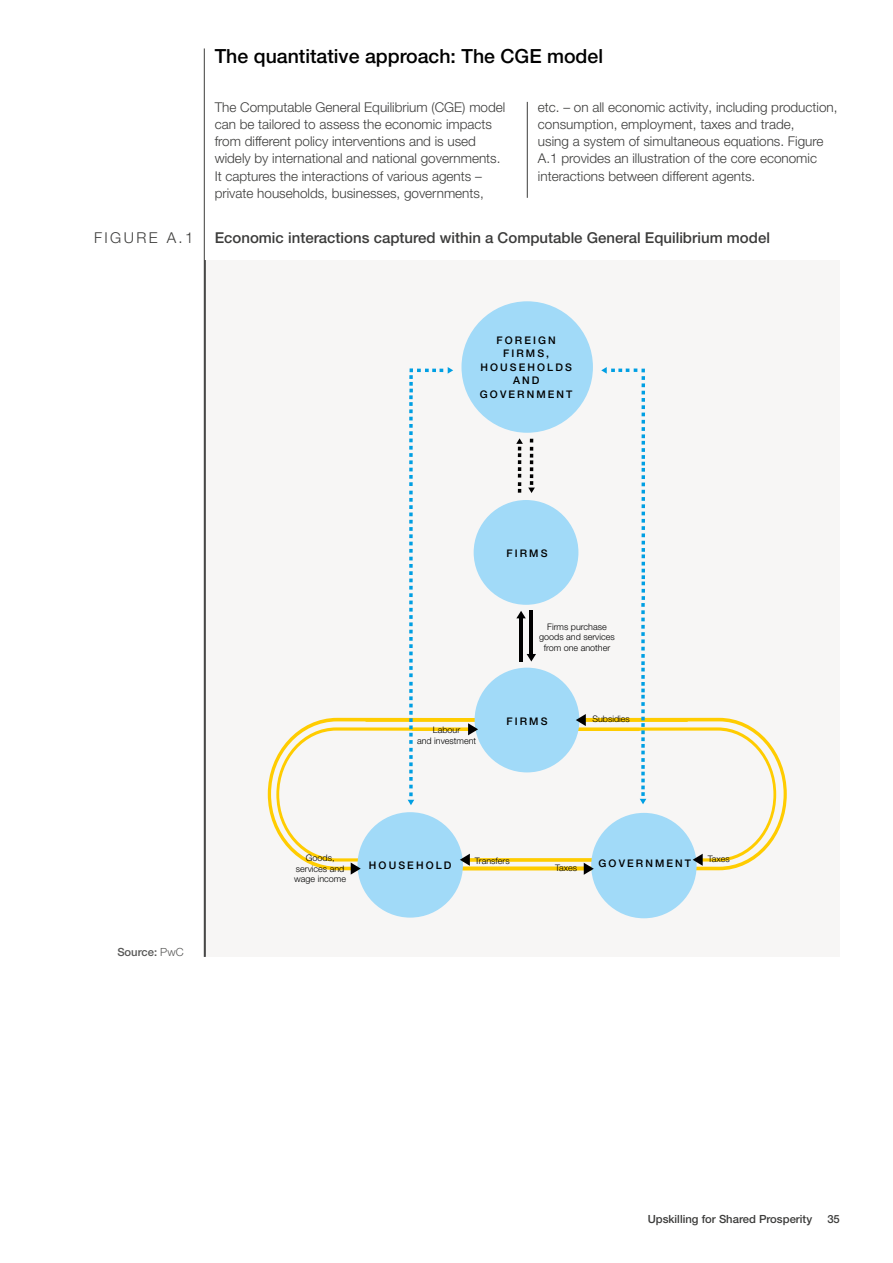
<style>
.page{position:relative;width:893px;height:1263px;background:#fff}
.page>*{position:absolute;margin:0;border:0;box-sizing:border-box;transform-origin:0 0}
.t1{font:500 19.5px "Helvetica Neue LT Pro";color:#000}
.t2{font:500 15px "Helvetica Neue LT Pro";color:#3c3c3b}
.t3{font:300 15px "Helvetica Neue LT Pro";letter-spacing:.16em;color:#3c3c3b}
.t4{font:300 13.5px/17.2px "Helvetica Neue LT Pro";color:#3c3c3b}
.t5{font:500 11.25px "Helvetica Neue LT Pro";color:#3c3c3b}
.t6{font:500 11.25px "Helvetica Neue LT Pro";color:#575756}
.t7{font:500 10.5px/13.5px "Helvetica Neue LT Pro";letter-spacing:.2em;color:#000;text-align:center}
.t8{font:300 9px/10.8px "Helvetica Neue LT Pro";color:#000;text-align:center}
.s1{font-weight:300}
</style>
<div class="page">
<hr style="left:204px;top:48px;width:1px;height:909px;background:#3c3c3b">
<hr style="left:527px;top:102px;width:1px;height:96px;background:#3c3c3b">
<div style="left:206px;top:260px;width:634px;height:697px;background:#f7f6f5"></div>
<hr style="left:204px;top:260px;width:2px;height:697px;background:#3c3c3b">
<svg style="left:268px;top:718px;width:97px;height:152px"></svg>
<svg style="left:365px;top:718px;width:422px;height:152px"></svg>
<div style="left:591px;top:813px;width:106px;height:105px;background:#a1daf8;border-radius:50%"></div>
<div style="left:357px;top:812px;width:106px;height:106px;background:#a1daf8;border-radius:50%"></div>
<div style="left:475px;top:668px;width:104px;height:104px;background:#a1daf8;border-radius:50%"></div>
<div style="left:461px;top:301px;width:132px;height:132px;background:#a1daf8;border-radius:50%"></div>
<svg style="left:516px;top:438px;width:19px;height:55px"></svg>
<div style="left:474px;top:500px;width:104px;height:105px;background:#a1daf8;border-radius:50%"></div>
<svg style="left:516px;top:611px;width:10px;height:7px"></svg>
<hr style="left:520px;top:618px;width:3px;height:43px;background:#000">
<svg style="left:527px;top:654px;width:9px;height:7px"></svg>
<hr style="left:529px;top:611px;width:4px;height:43px;background:#000">
<svg style="left:408px;top:367px;width:45px;height:438px"></svg>
<svg style="left:601px;top:367px;width:45px;height:437px"></svg>
<svg style="left:693px;top:854px;width:10px;height:12px"></svg>
<svg style="left:576px;top:714px;width:10px;height:12px"></svg>
<svg style="left:468px;top:723px;width:10px;height:12px"></svg>
<svg style="left:351px;top:862px;width:10px;height:13px"></svg>
<svg style="left:584px;top:863px;width:10px;height:12px"></svg>
<svg style="left:460px;top:854px;width:10px;height:12px"></svg>
<h1 class="t1" style="left:215px;top:44px;width:390px">The quantitative approach: The CGE model</h1>
<p class="t4" style="left:215px;top:98px;width:292px">The Computable General Equilibrium (CGE) model can be tailored to assess the economic impacts from different policy interventions and is used widely by international and national governments.<br>It captures the interactions of various agents – private households, businesses, governments,</p>
<p class="t4" style="left:538px;top:98px;width:301px">etc. – on all economic activity, including production, consumption, employment, taxes and trade,<br>using a system of simultaneous equations. Figure A.1 provides an illustration of the core economic interactions between different agents.</p>
<p class="t3" style="left:94px;top:228px;width:101px">FIGURE A.1</p>
<p class="t2" style="left:215px;top:229px;width:557px">Economic interactions captured within a Computable General Equilibrium model</p>
<p class="t7" style="left:480px;top:333px;width:94px">FOREIGN<br>FIRMS,<br>HOUSEHOLDS<br>AND<br>GOVERNMENT</p>
<p class="t7" style="left:506px;top:546px;width:43px">FIRMS</p>
<p class="t6" style="left:117px;top:945px;width:68px">Source: <span class="s1">PwC</span></p>
<p class="t8" style="left:417px;top:724px;width:61px">Labour<br>and investment</p>
<p class="t8" style="left:539px;top:621px;width:77px">Firms purchase goods and services from one another</p>
<p class="t7" style="left:506px;top:714px;width:43px">FIRMS</p>
<p class="t8" style="left:592px;top:713px;width:39px">Subsidies</p>
<p class="t8" style="left:294px;top:852px;width:53px">Goods, services and wage income</p>
<p class="t8" style="left:555px;top:862px;width:24px">Taxes</p>
<p class="t8" style="left:475px;top:855px;width:37px">Transfers</p>
<p class="t7" style="left:369px;top:858px;width:84px">HOUSEHOLD</p>
<p class="t7" style="left:598px;top:857px;width:94px">GOVERNMENT</p>
<p class="t8" style="left:708px;top:853px;width:24px">Taxes</p>
<p class="t5" style="left:648px;top:1212px;width:166px">Upskilling for Shared Prosperity</p>
<p class="t5" style="left:827px;top:1212px;width:14px">35</p>
</div>
